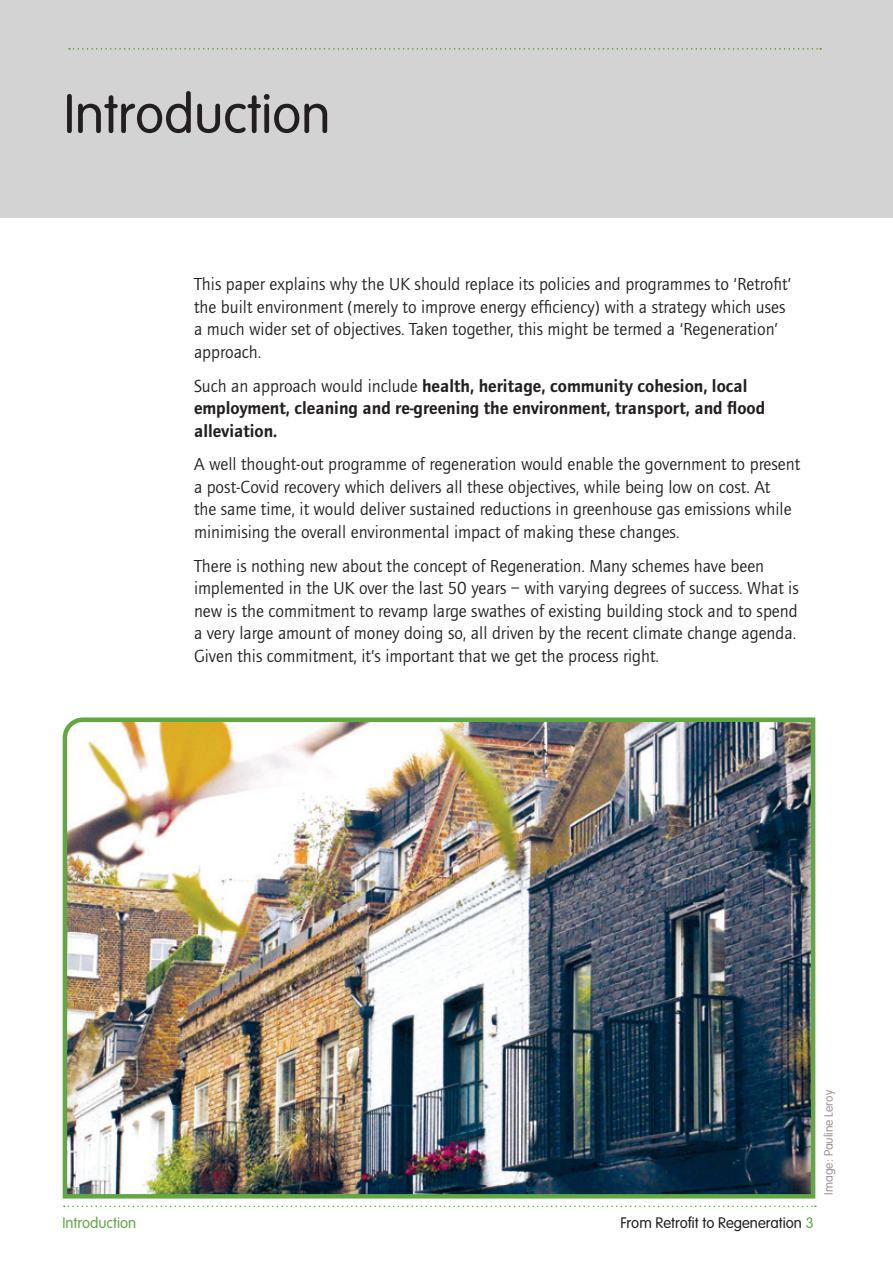
<style>
.page{position:relative;width:893px;height:1263px;background:#fff}
.page>*{position:absolute;margin:0;border:0;box-sizing:border-box;transform-origin:0 0}
.t1{font:300 54px "VAG Rounded";color:#231f20}
.Body_Copy_12pt{font:18px/22.5px "Foundry Journal";color:#231f20}
.Body_Copy_12pt-2{font:600 18px/22.5px "Foundry Journal";color:#231f20}
.t2{font:300 15px "VAG Rounded";color:#231f20}
.t3{font:300 15px "VAG Rounded";color:#61a844}
.Picture_Caption{font:300 12px "VAG Rounded";color:#939598}
.s1{font-weight:400}
.s2{color:#61a844}
</style>
<div class="page">
<svg style="left:64px;top:1205px;width:752px;height:2px"></svg>
<div style="left:0;top:0;width:893px;height:217px;background:#d3d3d3"></div>
<img style="left:62px;top:717px;width:754px;height:482px">
<p class="t1" style="left:64px;top:83px;width:268px">Introduction</p>
<p class="Body_Copy_12pt" style="left:194px;top:273px;width:599px">This paper explains why the UK should replace its policies and programmes to ‘Retrofit’ the built environment (merely to improve energy efficiency) with a strategy which uses a much wider set of objectives. Taken together, this might be termed a ‘Regeneration’ approach.</p>
<p class="Body_Copy_12pt-2" style="left:194px;top:374px;width:573px"><span class="s1">Such an approach would include</span> health, heritage, community cohesion, local employment, cleaning and re-greening the environment, transport, and flood alleviation.</p>
<p class="Body_Copy_12pt" style="left:194px;top:453px;width:608px">A well thought-out programme of regeneration would enable the government to present a post-Covid recovery which delivers all these objectives, while being low on cost. At<br>the same time, it would deliver sustained reductions in greenhouse gas emissions while minimising the overall environmental impact of making these changes.</p>
<p class="Body_Copy_12pt" style="left:194px;top:555px;width:606px">There is nothing new about the concept of Regeneration. Many schemes have been implemented in the UK over the last 50 years – with varying degrees of success. What is new is the commitment to revamp large swathes of existing building stock and to spend a very large amount of money doing so, all driven by the recent climate change agenda.<br>Given this commitment, it’s important that we get the process right.</p>
<p class="t3" style="left:62px;top:1214px;width:75px">Introduction</p>
<p class="t2" style="left:620px;top:1214px;width:195px">From Retrofit to Regeneration <span class="s2">3</span></p>
<p class="Picture_Caption" style="left:822px;top:1194px;width:106px;rotate:-90deg">Image: Pauline Leroy</p>
</div>
